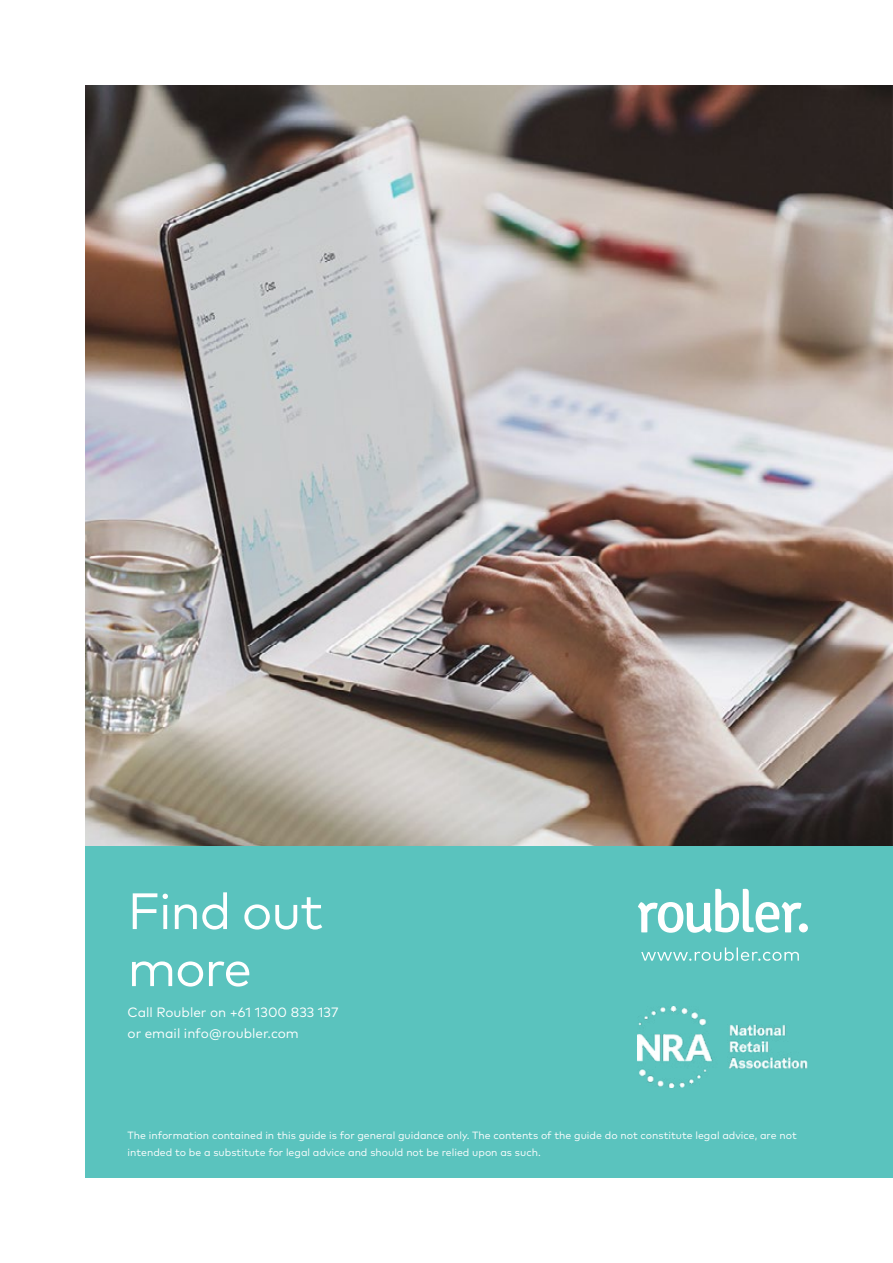
<style>
.page{position:relative;width:893px;height:1263px;background:#fff}
.page>*{position:absolute;margin:0;border:0;box-sizing:border-box;transform-origin:0 0}
.t1{font:51px/57px "Mark Pro";letter-spacing:-.025em;color:#fff}
.t2{font:13.5px/21px "Mark Pro";color:#fff}
.t3{font:10.5px/16.5px "Mark Pro";color:#fff}
</style>
<div class="page">
<img style="left:85px;top:85px;width:808px;height:761px">
<div style="left:85px;top:846px;width:808px;height:332px;background:#5ac3be"></div>
<img style="left:638px;top:1006px;width:170px;height:81px">
<svg style="left:638px;top:889px;width:170px;height:44px"></svg>
<svg style="left:641px;top:947px;width:158px;height:14px"></svg>
<h1 class="t1" style="left:128px;top:878px;width:197px">Find out more</h1>
<p class="t2" style="left:128px;top:1000px;width:212px">Call Roubler on +61 1300 833 137 or email info@roubler.com</p>
<p class="t3" style="left:128px;top:1127px;width:671px">The information contained in this guide is for general guidance only. The contents of the guide do not constitute legal advice, are not intended to be a substitute for legal advice and should not be relied upon as such.</p>
</div>
